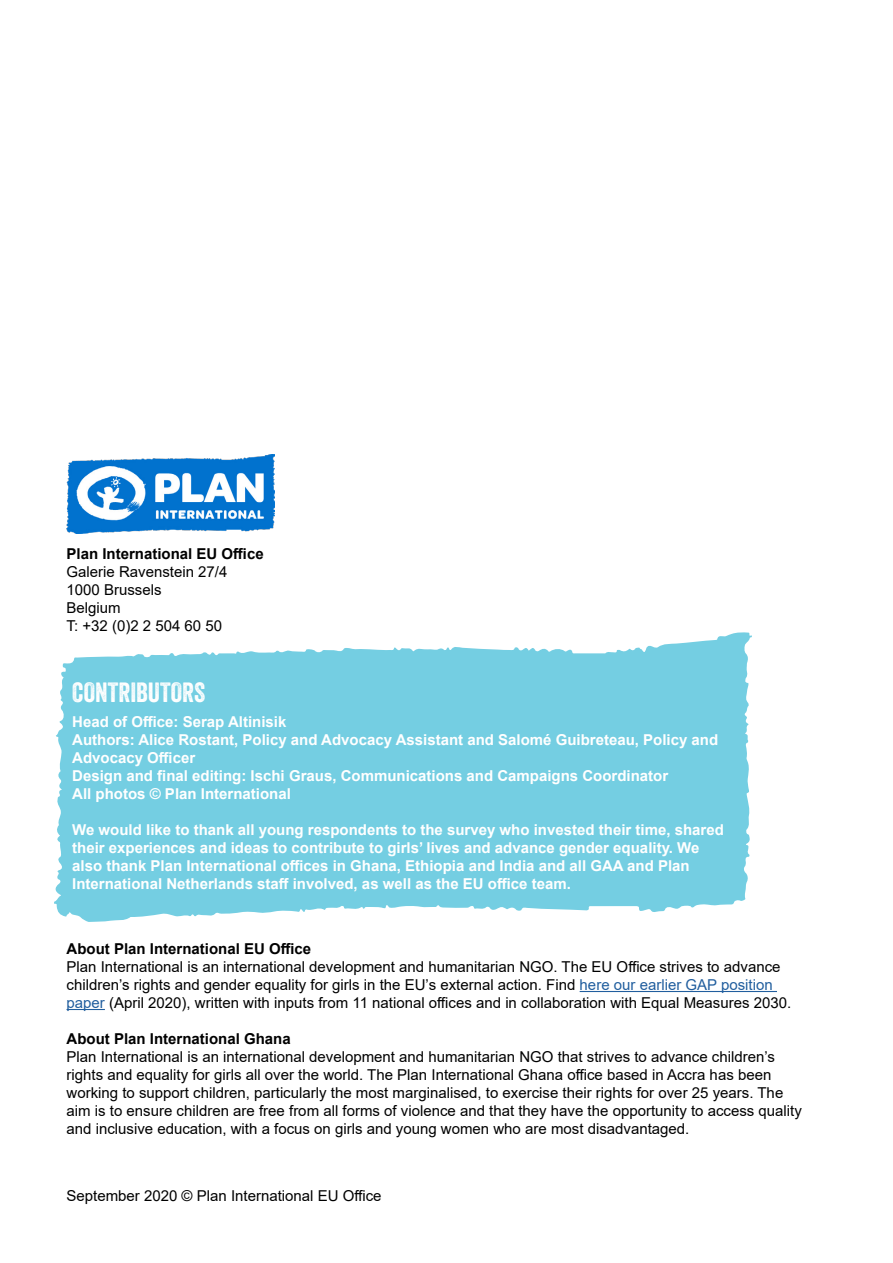
<style>
.page{position:relative;width:893px;height:1263px;background:#fff}
.page>*{position:absolute;margin:0;border:0;box-sizing:border-box;transform-origin:0 0}
.t1{font:27px "Veneer";color:#fff}
.t2{font:15px/18px "Arial";color:#000}
.t3{font:700 15px/18px "Arial";color:#fff}
.t4{font:700 15px "Arial";color:#000}
.s1{color:#215e9e}
</style>
<div class="page">
<img style="left:67px;top:454px;width:207px;height:79px">
<hr style="left:580px;top:991px;width:197px;height:1px;background:#215e9e">
<hr style="left:67px;top:1009px;width:38px;height:1px;background:#215e9e">
<svg style="left:54px;top:632px;width:698px;height:290px;background:#84d3e5"></svg>
<p class="t4" style="left:67px;top:543px;width:199px">Plan International EU Office</p>
<p class="t2" style="left:67px;top:563px;width:162px">Galerie Ravenstein 27/4<br>1000 Brussels<br>Belgium<br>T: +32 (0)2 2 504 60 50</p>
<h1 class="t1" style="left:72px;top:676px;width:134px">CONTRIBUTORS</h1>
<p class="t3" style="left:72px;top:713px;width:648px">Head of Office: Serap Altinisik<br>Authors: Alice Rostant, Policy and Advocacy Assistant and Salomé Guibreteau, Policy and Advocacy Officer<br>Design and final editing: Ischi Graus, Communications and Campaigns Coordinator<br>All photos © Plan International</p>
<p class="t3" style="left:72px;top:821px;width:653px">We would like to thank all young respondents to the survey who invested their time, shared their experiences and ideas to contribute to girls’ lives and advance gender equality. We also thank Plan International offices in Ghana, Ethiopia and India and all GAA and Plan International Netherlands staff involved, as well as the EU office team.</p>
<p class="t4" style="left:67px;top:938px;width:246px">About Plan International EU Office</p>
<p class="t2" style="left:67px;top:957px;width:726px">Plan International is an international development and humanitarian NGO. The EU Office strives to advance children’s rights and gender equality for girls in the EU’s external action. Find <span class="s1">here our earlier GAP position paper</span> (April 2020), written with inputs from 11 national offices and in collaboration with Equal Measures 2030.</p>
<p class="t4" style="left:67px;top:1028px;width:226px">About Plan International Ghana</p>
<p class="t2" style="left:67px;top:1047px;width:737px">Plan International is an international development and humanitarian NGO that strives to advance children’s rights and equality for girls all over the world. The Plan International Ghana office based in Accra has been working to support children, particularly the most marginalised, to exercise their rights for over 25 years. The aim is to ensure children are free from all forms of violence and that they have the opportunity to access quality and inclusive education, with a focus on girls and young women who are most disadvantaged.</p>
<p class="t2" style="left:67px;top:1186px;width:316px">September 2020 © Plan International EU Office</p>
</div>
